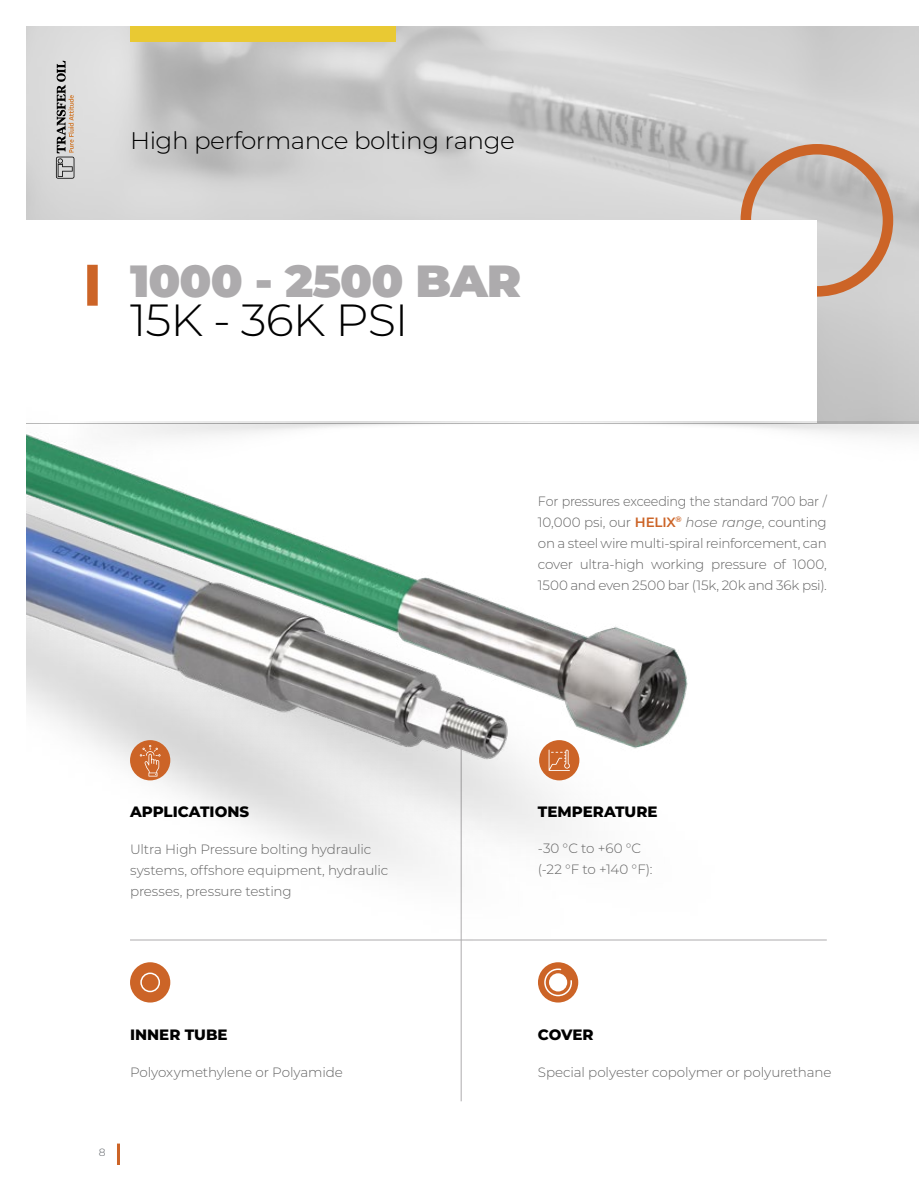
<style>
.page{position:relative;width:919px;height:1191px;background:#fff}
.page>*{position:absolute;margin:0;border:0;box-sizing:border-box;transform-origin:0 0}
.t1{font:900 45px "Montserrat";letter-spacing:-.02em;color:#adabad}
.t2{font:300 45px "Montserrat";letter-spacing:-.02em;color:#000}
.t3{font:300 24px "Montserrat";letter-spacing:-.02em;color:#000}
.t4{font:800 15px "Montserrat";color:#000}
.t5{font:300 13.5px/21px "Montserrat";letter-spacing:-.01em;color:#636363;text-align:justify;scale:.94 1}
.t6{font:300 13.5px/21px "Montserrat";letter-spacing:-.01em;color:#636363}
.t7{font:300 10.5px "Montserrat";color:#5e6267}
.s1{font-weight:600;color:#cc6427}
.s2{font-style:italic}
</style>
<div class="page">
<img style="left:26px;top:26px;width:892px;height:259px">
<div style="left:740px;top:144px;width:153px;height:153px;border:10px solid #cc6427;border-radius:50%"></div>
<div style="left:0;top:220px;width:816px;height:203px;background:#fff"></div>
<div style="left:87px;top:265px;width:11px;height:41px;background:#cc6427"></div>
<svg style="left:56px;top:61px;width:18px;height:118px;background:#a8a4a0"></svg>
<div style="left:130px;top:26px;width:265px;height:16px;background:#e9c933"></div>
<img style="left:87px;top:285px;width:831px;height:656px">
<img style="left:26px;top:355px;width:790px;height:747px">
<div style="left:130px;top:740px;width:40px;height:40px;background:#cc6427;border-radius:50%"></div>
<svg style="left:140px;top:745px;width:20px;height:31px"></svg>
<div style="left:539px;top:740px;width:40px;height:40px;background:#cc6427;border-radius:50%"></div>
<svg style="left:548px;top:749px;width:22px;height:22px"></svg>
<hr style="left:117px;top:1143px;width:3px;height:32px;background:#cc6427">
<div style="left:0;top:1165px;width:918px;height:26px;background:#fff"></div>
<h2 class="t3" style="left:130px;top:124px;width:386px">High performance bolting range</h2>
<h1 class="t1" style="left:130px;top:247px;width:393px">1000 - 2500 BAR</h1>
<h1 class="t2" style="left:130px;top:290px;width:280px">15K - 36K PSI</h1>
<p class="t5" style="left:538px;top:490px;width:309px">For pressures exceeding the standard 700 bar / 10,000 psi, our <span class="s1">HELIX</span><sup>®</sup> <span class="s2">hose range</span>, counting on a steel wire multi-spiral reinforcement, can cover ultra-high working pressure of 1000, 1500 and even 2500 bar (15k, 20k and 36k psi).</p>
<p class="t4" style="left:130px;top:800px;width:121px">APPLICATIONS</p>
<p class="t6" style="left:130px;top:838px;width:260px">Ultra High Pressure bolting hydraulic systems, offshore equipment, hydraulic presses, pressure testing</p>
<p class="t4" style="left:130px;top:1023px;width:99px">INNER TUBE</p>
<p class="t6" style="left:130px;top:1061px;width:214px">Polyoxymethylene or Polyamide</p>
<p class="t7" style="left:99px;top:1145px;width:8px">8</p>
<p class="t4" style="left:538px;top:800px;width:121px">TEMPERATURE</p>
<p class="t6" style="left:538px;top:837px;width:116px">-30 °C to +60 °C (-22 °F to +140 °F):</p>
<p class="t4" style="left:538px;top:1023px;width:57px">COVER</p>
<p class="t6" style="left:538px;top:1061px;width:295px">Special polyester copolymer or polyurethane</p>
</div>
